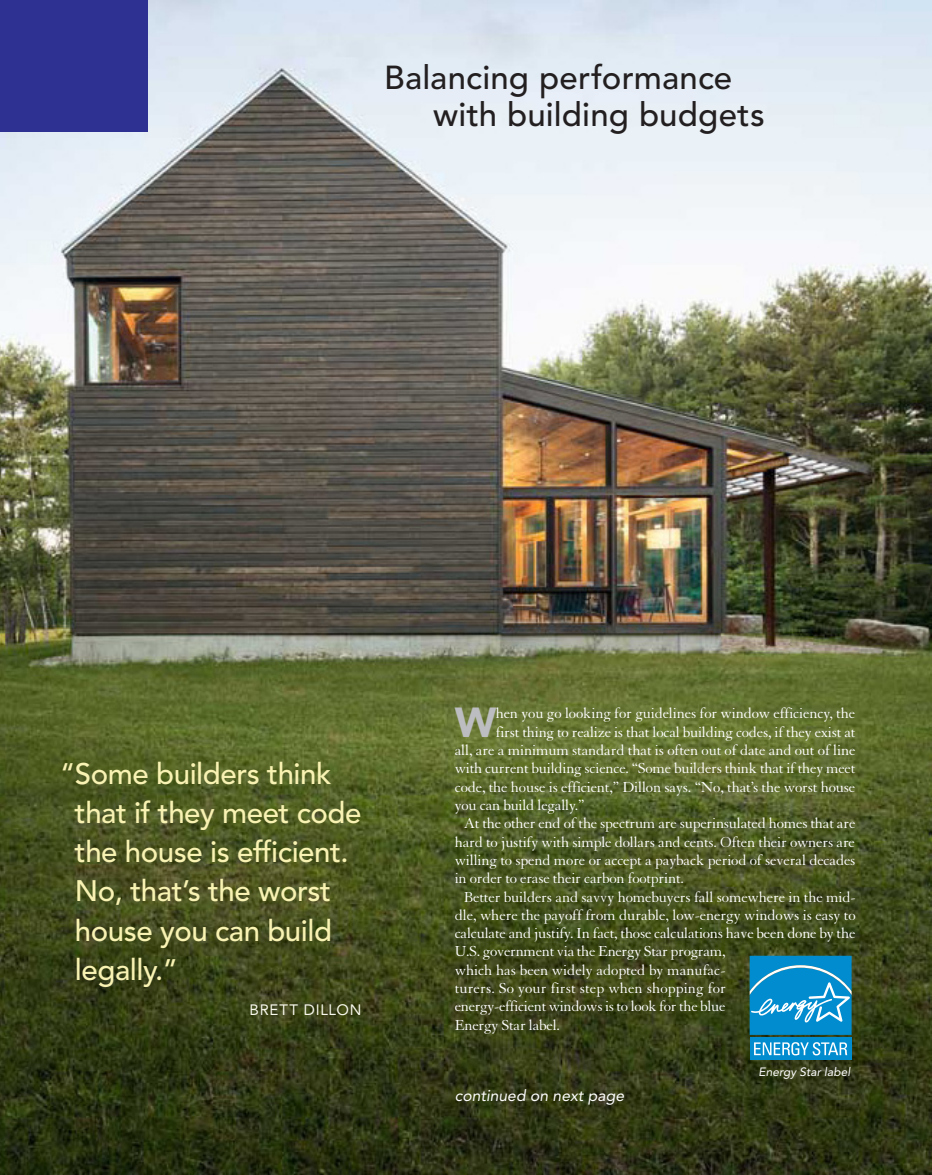
<style>
.page{position:relative;width:932px;height:1175px;background:#fff}
.page>*{position:absolute;margin:0;border:0;box-sizing:border-box;transform-origin:0 0}
.t1{font:900 41.55px "Avenir LT Std";color:#bcbdc0}
.t2{font:500 33px/36px "Avenir LT Std";letter-spacing:.005em;color:#231f20}
.t3{font:500 29.4px/39.3px "Avenir LT Std";letter-spacing:-.015em;color:#f8f2b3}
.t4{font:15.75px "Granjon LT Std";letter-spacing:-.015em;color:#fff}
.t5{font:15.75px "Granjon LT Std";letter-spacing:.005em;color:#fff}
.t6{font:italic 15.75px "Avenir LT Std";color:#fff}
.t7{font:15px "Avenir LT Std";letter-spacing:.055em;color:#f9f8ed}
.t8{font:italic 12px "Avenir LT Std";color:#fff}
</style>
<div class="page">
<img style="left:0;top:0;width:932px;height:1174px">
<div style="left:0;top:0;width:147px;height:131px;background:#2e3092"></div>
<div style="left:749px;top:1037px;width:102px;height:23px;background:#008ccf"></div>
<svg style="left:749px;top:955px;width:102px;height:79px;background:#2198d0"></svg>
<svg style="left:754px;top:1042px;width:93px;height:13px"></svg>
<h2 class="t2" style="left:433px;top:61px;width:333px;text-indent:-49px">Balancing performance with building budgets</h2>
<h3 class="t3" style="left:75px;top:754px;width:288px;text-indent:-15px">“Some builders think that if they meet code the house is efficient.<br>No, that’s the worst house you can build legally.”</h3>
<p class="t7" style="left:249px;top:1001px;width:113px">BRETT DILLON</p>
<h1 class="t1" style="left:454px;top:697px;width:43px">W</h1>
<p class="t4" style="left:495px;top:705px;width:361px">hen you go looking for guidelines for window efficiency, the</p>
<p class="t4" style="left:495px;top:723px;width:361px">first thing to realize is that local building codes, if they exist at</p>
<p class="t4" style="left:455px;top:741px;width:402px">all, are a minimum standard that is often out of date and out of line</p>
<p class="t4" style="left:455px;top:760px;width:402px">with current building science. “Some builders think that if they meet</p>
<p class="t4" style="left:455px;top:778px;width:402px">code, the house is efficient,” Dillon says. “No, that’s the worst house</p>
<p class="t4" style="left:455px;top:796px;width:131px">you can build legally.”</p>
<p class="t4" style="left:464px;top:815px;width:393px">At the other end of the spectrum are superinsulated homes that are</p>
<p class="t4" style="left:455px;top:833px;width:402px">hard to justify with simple dollars and cents. Often their owners are</p>
<p class="t4" style="left:455px;top:851px;width:402px">willing to spend more or accept a payback period of several decades</p>
<p class="t4" style="left:455px;top:870px;width:231px">in order to erase their carbon footprint.</p>
<p class="t4" style="left:464px;top:888px;width:393px">Better builders and savvy homebuyers fall somewhere in the mid-</p>
<p class="t4" style="left:455px;top:906px;width:402px">dle, where the payoff from durable, low-energy windows is easy to</p>
<p class="t4" style="left:455px;top:924px;width:402px">calculate and justify. In fact, those calculations have been done by the</p>
<p class="t4" style="left:455px;top:943px;width:272px">U.S. government via the Energy Star program,</p>
<p class="t4" style="left:455px;top:961px;width:272px">which has been widely adopted by manufac-</p>
<p class="t5" style="left:455px;top:979px;width:273px">turers. So your first step when shopping for</p>
<p class="t4" style="left:455px;top:998px;width:272px">energy-efficient windows is to look for the blue</p>
<p class="t4" style="left:455px;top:1016px;width:107px">Energy Star label.</p>
<p class="t6" style="left:455px;top:1086px;width:171px">continued on next page</p>
<p class="t8" style="left:758px;top:1065px;width:93px">Energy Star label</p>
</div>
